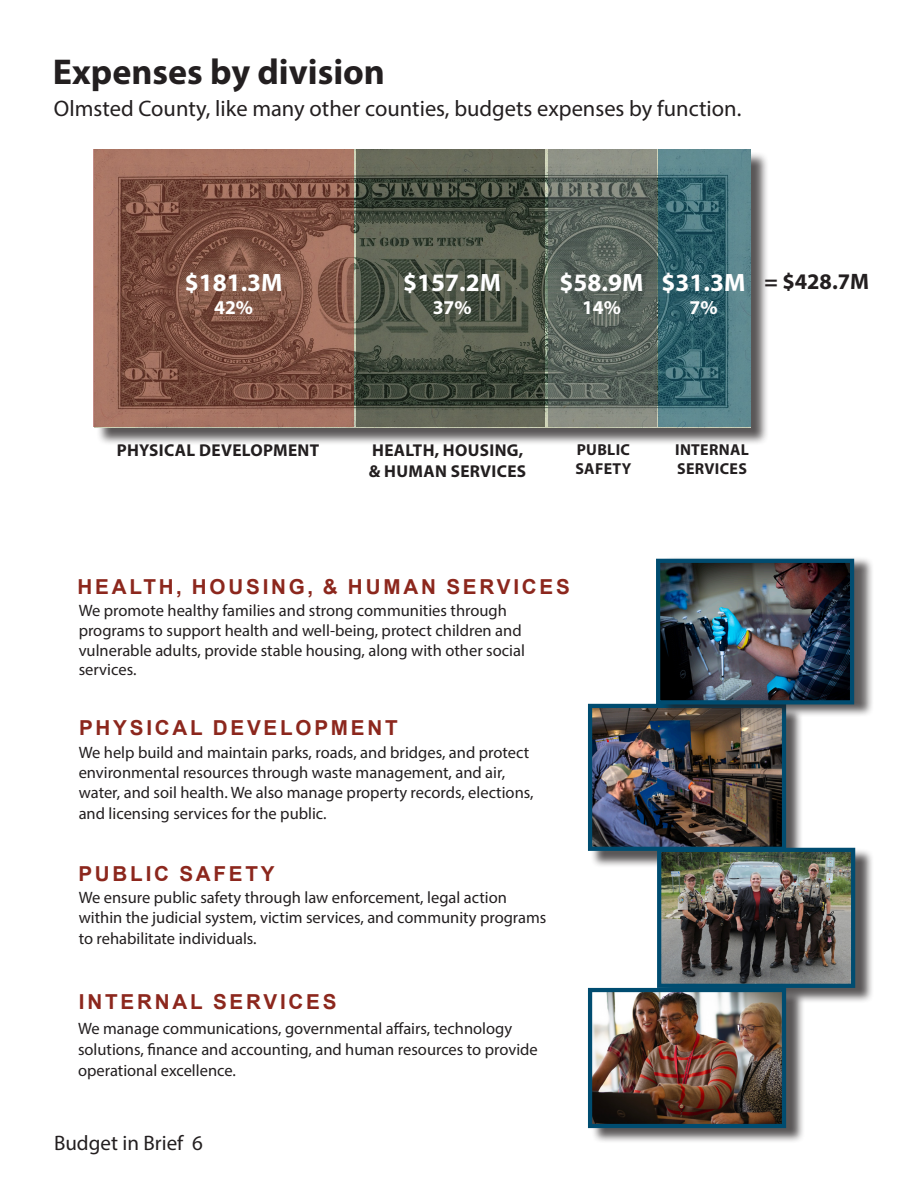
<style>
.page{position:relative;width:918px;height:1188px;background:#fff}
.page>*{position:absolute;margin:0;border:0;box-sizing:border-box;transform-origin:0 0}
.t1{font:700 36px "Myriad Pro";color:#231f20}
.t2{font:700 25.2px "Myriad Pro";color:#fff}
.t3{font:22.5px "Myriad Pro";color:#231f20}
.t4{font:700 22.35px "Myriad Pro";color:#231f20}
.t5{font:21px "Myriad Pro";color:#231f20}
.t6{font:700 20.7px "Arial";letter-spacing:.135em;color:#8c271d}
.t7{font:700 19.65px "Myriad Pro";color:#fff}
.t8{font:700 17.25px/20.7px "Myriad Pro";letter-spacing:.02em;color:#231f20}
.t9{font:16.5px/20.4px "Myriad Pro";color:#231f20}
.t10{font:700 15.9px/19px "Myriad Pro";letter-spacing:.02em;color:#231f20}
</style>
<div class="page">
<div style="left:96px;top:152px;width:674px;height:294px;background:#231f20;opacity:.75"></div>
<svg style="left:93px;top:149px;width:260px;height:278px;background:#895b4c"></svg>
<svg style="left:356px;top:149px;width:189px;height:278px;background:#4d5446"></svg>
<svg style="left:548px;top:149px;width:108px;height:278px;background:#636c64"></svg>
<svg style="left:659px;top:149px;width:92px;height:278px;background:#3f6e78"></svg>
<div style="left:590px;top:706px;width:214px;height:162px;background:#231f20;opacity:.75"></div>
<img style="left:593px;top:709px;width:188px;height:137px">
<div style="left:588px;top:704px;width:198px;height:147px;border:4px solid #004c70"></div>
<div style="left:661px;top:848px;width:213px;height:156px;background:#231f20;opacity:.75"></div>
<img style="left:662px;top:853px;width:188px;height:130px">
<div style="left:657px;top:848px;width:198px;height:140px;border:4px solid #004c70"></div>
<div style="left:592px;top:988px;width:213px;height:156px;background:#231f20;opacity:.75"></div>
<img style="left:593px;top:993px;width:188px;height:130px">
<div style="left:588px;top:988px;width:198px;height:140px;border:4px solid #004c70"></div>
<div style="left:661px;top:556px;width:214px;height:161px;background:#231f20;opacity:.75"></div>
<img style="left:661px;top:564px;width:188px;height:135px">
<div style="left:656px;top:559px;width:198px;height:145px;border:4px solid #004c70"></div>
<h1 class="t1" style="left:53px;top:49px;width:334px">Expenses by division</h1>
<p class="t3" style="left:54px;top:95px;width:689px">Olmsted County, like many other counties, budgets expenses by function.</p>
<p class="t2" style="left:185px;top:266px;width:99px">$181.3M</p>
<p class="t7" style="left:214px;top:295px;width:40px">42%</p>
<p class="t2" style="left:403px;top:266px;width:99px">$157.2M</p>
<p class="t7" style="left:433px;top:295px;width:40px">37%</p>
<p class="t2" style="left:560px;top:266px;width:85px">$58.9M</p>
<p class="t7" style="left:582px;top:295px;width:40px">14%</p>
<p class="t2" style="left:662px;top:266px;width:85px">$31.3M</p>
<p class="t7" style="left:689px;top:295px;width:30px">7%</p>
<p class="t4" style="left:764px;top:267px;width:106px">= $428.7M</p>
<p class="t8" style="left:117px;top:440px;width:204px">PHYSICAL DEVELOPMENT</p>
<p class="t8" style="left:369px;top:440px;width:159px">HEALTH, HOUSING, &amp; HUMAN SERVICES</p>
<p class="t10" style="left:575px;top:440px;width:57px">PUBLIC<br>SAFETY</p>
<h2 class="t6" style="left:78px;top:572px;width:494px">HEALTH, HOUSING, &amp; HUMAN SERVICES</h2>
<p class="t9" style="left:79px;top:600px;width:448px;line-height:19.8px">We promote healthy families and strong communities through programs to support health and well-being, protect children and vulnerable adults, provide stable housing, along with other social services.</p>
<h2 class="t6" style="left:79px;top:713px;width:320px">PHYSICAL DEVELOPMENT</h2>
<p class="t9" style="left:79px;top:742px;width:456px">We help build and maintain parks, roads, and bridges, and protect environmental resources through waste management, and air, water, and soil health. We also manage property records, elections, and licensing services for the public.</p>
<h2 class="t6" style="left:78px;top:859px;width:198px">PUBLIC SAFETY</h2>
<p class="t9" style="left:79px;top:887px;width:469px">We ensure public safety through law enforcement, legal action within the judicial system, victim services, and community programs to rehabilitate individuals.</p>
<h2 class="t6" style="left:79px;top:987px;width:259px">INTERNAL SERVICES</h2>
<p class="t9" style="left:78px;top:1017px;width:461px;line-height:21.5px">We manage communications, governmental affairs, technology solutions, finance and accounting, and human resources to provide operational excellence.</p>
<p class="t5" style="left:54px;top:1130px;width:151px">Budget in Brief 6</p>
<p class="t10" style="left:675px;top:440px;width:75px">INTERNAL<br>SERVICES</p>
</div>
